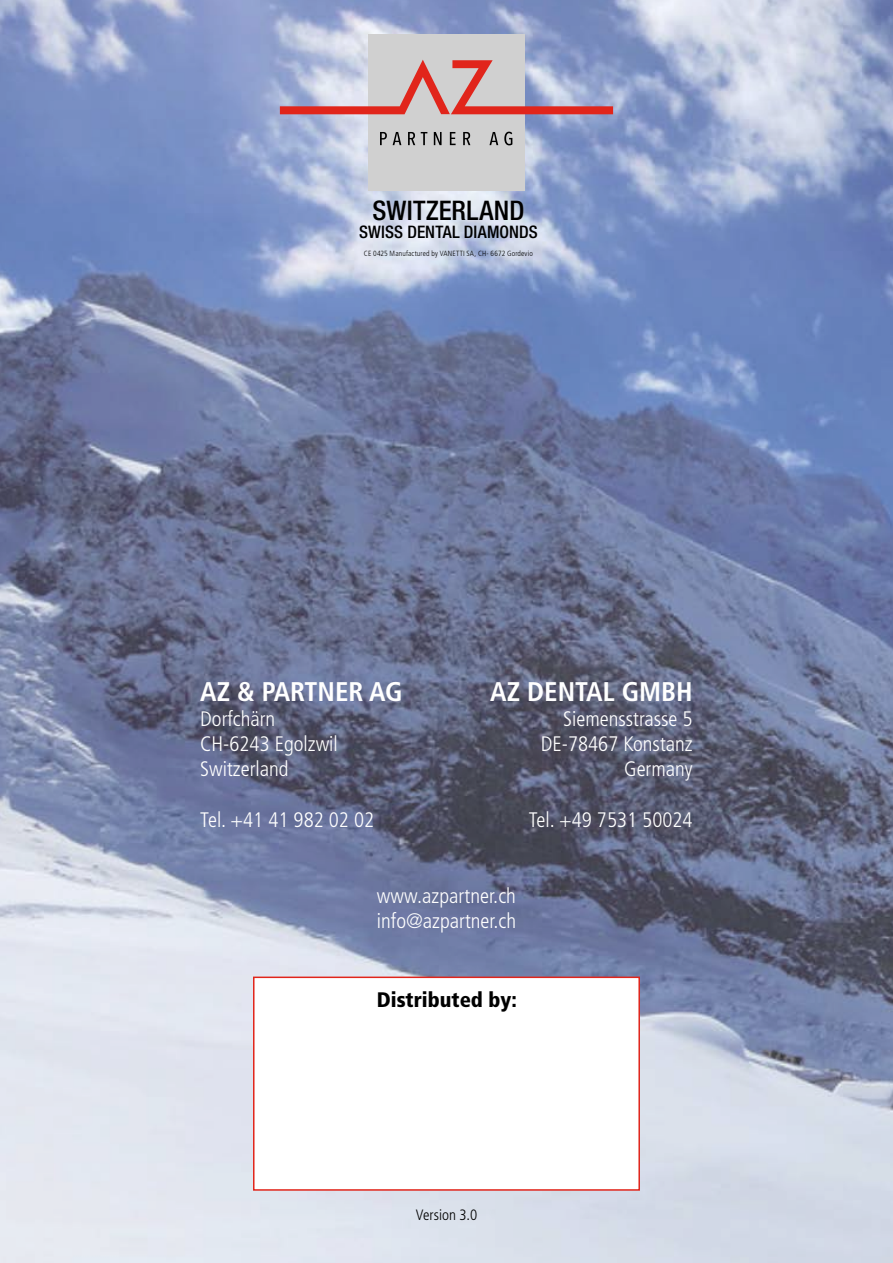
<style>
.page{position:relative;width:893px;height:1263px;background:#fff}
.page>*{position:absolute;margin:0;border:0;box-sizing:border-box;transform-origin:0 0}
.t1{font:700 condensed 27px "Frutiger";color:#fff}
.t2{font:500 condensed 27px "Helvetica Neue";letter-spacing:.01em;color:#000}
.t3{font:300 condensed 21px/25.2px "Frutiger";color:#fff}
.t4{font:900 condensed 21px "Frutiger";color:#000}
.t5{font:500 condensed 17.25px "Helvetica Neue";letter-spacing:.005em;color:#000}
.t6{font:300 condensed 15px "Frutiger";color:#000}
.t7{font:300 condensed 7.5px "Frutiger";letter-spacing:.02em;color:#000}
</style>
<div class="page">
<img style="left:0;top:0;width:893px;height:1263px">
<div style="left:254px;top:977px;width:385px;height:213px;background:#fff"></div>
<div style="left:253px;top:976px;width:387px;height:215px;border:2px solid #e1251b"></div>
<div style="left:369px;top:34px;width:156px;height:156px;background:#d0d0d0"></div>
<svg style="left:380px;top:132px;width:7px;height:13px"></svg>
<svg style="left:393px;top:132px;width:8px;height:13px"></svg>
<svg style="left:408px;top:132px;width:7px;height:13px"></svg>
<svg style="left:421px;top:132px;width:6px;height:13px"></svg>
<svg style="left:434px;top:132px;width:8px;height:13px"></svg>
<svg style="left:450px;top:132px;width:6px;height:13px"></svg>
<svg style="left:463px;top:132px;width:7px;height:13px"></svg>
<svg style="left:489px;top:132px;width:9px;height:13px"></svg>
<svg style="left:504px;top:132px;width:8px;height:13px"></svg>
<svg style="left:280px;top:60px;width:333px;height:54px"></svg>
<p class="t2" style="left:373px;top:194px;width:153px">SWITZERLAND</p>
<p class="t5" style="left:359px;top:221px;width:180px">SWISS DENTAL DIAMONDS</p>
<p class="t7" style="left:364px;top:249px;width:170px">CE 0425 Manufactured by VANETTI SA, CH- 6672 Gordevio</p>
<p class="t1" style="left:200px;top:675px;width:204px">AZ &amp; PARTNER AG</p>
<p class="t3" style="left:200px;top:706px;width:139px">Dorfchärn<br>CH-6243 Egolzwil<br>Switzerland</p>
<p class="t3" style="left:200px;top:807px;width:175px">Tel. +41 41 982 02 02</p>
<p class="t1" style="left:490px;top:675px;width:204px">AZ DENTAL GMBH</p>
<p class="t3" style="left:541px;top:706px;width:153px;text-align:right">Siemensstrasse 5<br>DE-78467 Konstanz<br>Germany</p>
<p class="t3" style="left:529px;top:807px;width:165px">Tel. +49 7531 50024</p>
<p class="t3" style="left:377px;top:883px;width:141px">www.azpartner.ch info@azpartner.ch</p>
<p class="t4" style="left:377px;top:987px;width:142px">Distributed by:</p>
<p class="t6" style="left:416px;top:1207px;width:63px">Version 3.0</p>
</div>
